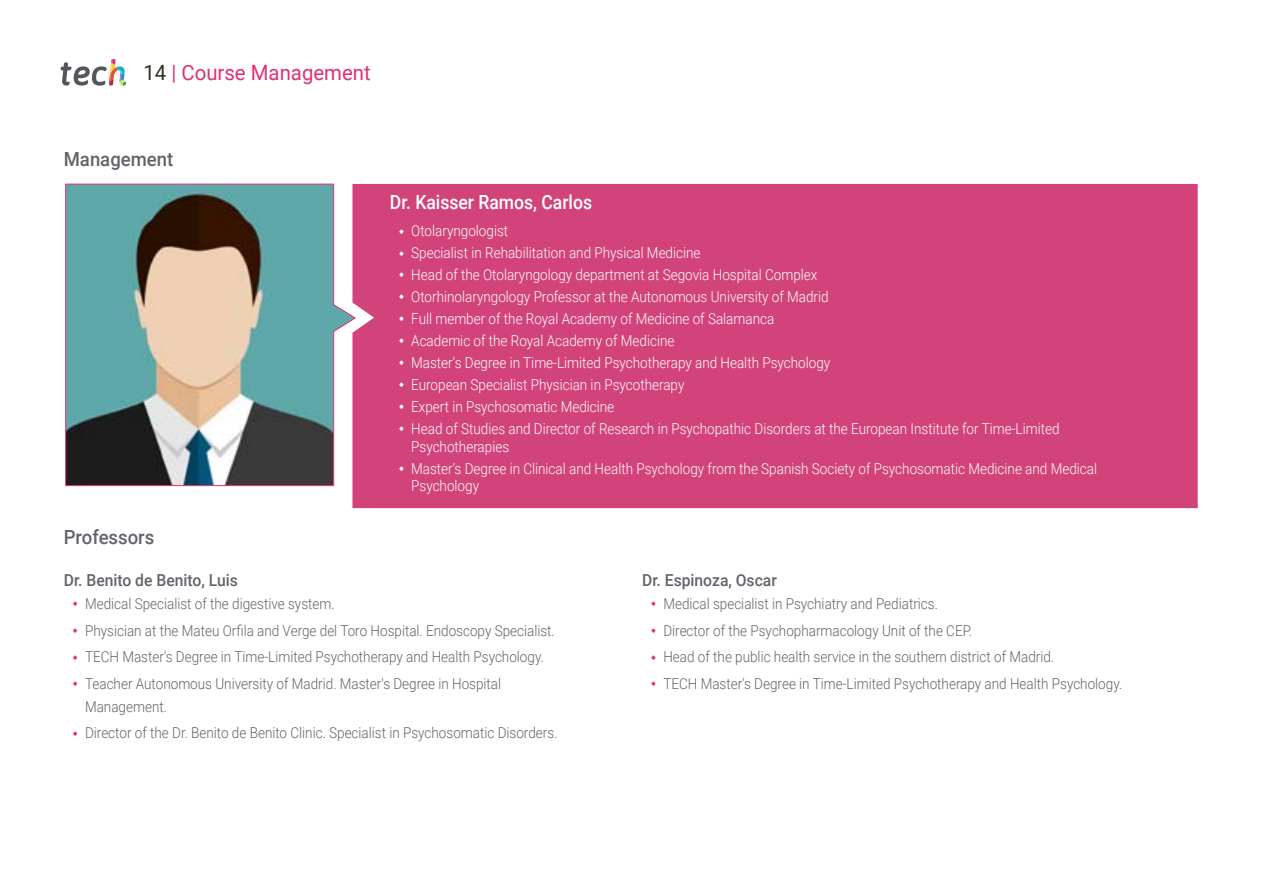
<style>
.page{position:relative;width:1263px;height:893px;background:#fff}
.page>*{position:absolute;margin:0;border:0;box-sizing:border-box;transform-origin:0 0}
.t1{font:21px "Roboto";color:#df3174}
.t2{font:500 19.5px "Roboto";color:#fff;scale:.9 1}
.t3{font:500 19.5px "Roboto";color:#61646a;scale:.95 1}
.t4{font:500 16.5px "Roboto";color:#61646a;scale:.95 1}
.t5{font:300 15px/21.9px "Roboto";color:#fff;scale:.9 1}
.t6{font:300 15px/26.7px "Roboto";color:#61646a;scale:.9 1}
.s1{color:#312e20}
</style>
<div class="page">
<div style="left:352px;top:184px;width:846px;height:324px;background:#d2437a"></div>
<svg style="left:65px;top:184px;width:291px;height:302px;background:#809692"></svg>
<svg style="left:61px;top:59px;width:65px;height:27px"></svg>
<svg style="left:399px;top:229px;width:5px;height:5px"></svg>
<svg style="left:399px;top:251px;width:5px;height:5px"></svg>
<svg style="left:399px;top:273px;width:5px;height:5px"></svg>
<svg style="left:399px;top:295px;width:5px;height:5px"></svg>
<svg style="left:399px;top:316px;width:5px;height:5px"></svg>
<svg style="left:399px;top:338px;width:5px;height:5px"></svg>
<svg style="left:399px;top:360px;width:5px;height:5px"></svg>
<svg style="left:399px;top:382px;width:5px;height:5px"></svg>
<svg style="left:399px;top:404px;width:5px;height:5px"></svg>
<svg style="left:399px;top:426px;width:5px;height:5px"></svg>
<svg style="left:399px;top:466px;width:5px;height:5px"></svg>
<h1 class="t1" style="left:144px;top:57px;width:229px"><span class="s1">14</span> | Course Management</h1>
<h2 class="t3" style="left:64px;top:145px;width:117px">Management</h2>
<h2 class="t2" style="left:390px;top:189px;width:226px">Dr. Kaisser Ramos, Carlos</h2>
<p class="t5" style="left:411px;top:219px;width:722px">Otolaryngologist<br>Specialist in Rehabilitation and Physical Medicine<br>Head of the Otolaryngology department at Segovia Hospital Complex<br>Otorhinolaryngology Professor at the Autonomous University of Madrid<br>Full member of the Royal Academy of Medicine of Salamanca<br>Academic of the Royal Academy of Medicine<br>Master's Degree in Time-Limited Psychotherapy and Health Psychology<br>European Specialist Physician in Psycotherapy<br>Expert in Psychosomatic Medicine<br>Head of Studies and Director of Research in Psychopathic Disorders at the European Institute for Time-Limited</p>
<p class="t5" style="left:411px;top:435px;width:763px">Psychotherapies<br>Master’s Degree in Clinical and Health Psychology from the Spanish Society of Psychosomatic Medicine and Medical</p>
<p class="t5" style="left:411px;top:474px;width:77px">Psychology</p>
<h2 class="t3" style="left:64px;top:524px;width:97px">Professors</h2>
<p class="t4" style="left:64px;top:569px;width:185px">Dr. Benito de Benito, Luis</p>
<p class="t6" style="left:85px;top:590px;width:523px">Medical Specialist of the digestive system.<br>Physician at the Mateu Orfila and Verge del Toro Hospital. Endoscopy Specialist.<br>TECH Master's Degree in Time-Limited Psychotherapy and Health Psychology.<br>Teacher Autonomous University of Madrid. Master's Degree in Hospital</p>
<p class="t6" style="left:85px;top:692px;width:526px">Management.<br>Director of the Dr. Benito de Benito Clinic. Specialist in Psychosomatic Disorders.</p>
<p class="t4" style="left:642px;top:569px;width:143px">Dr. Espinoza, Oscar</p>
<p class="t6" style="left:663px;top:590px;width:511px">Medical specialist in Psychiatry and Pediatrics.<br>Director of the Psychopharmacology Unit of the CEP.<br>Head of the public health service in the southern district of Madrid.<br>TECH Master's Degree in Time-Limited Psychotherapy and Health Psychology.</p>
</div>
